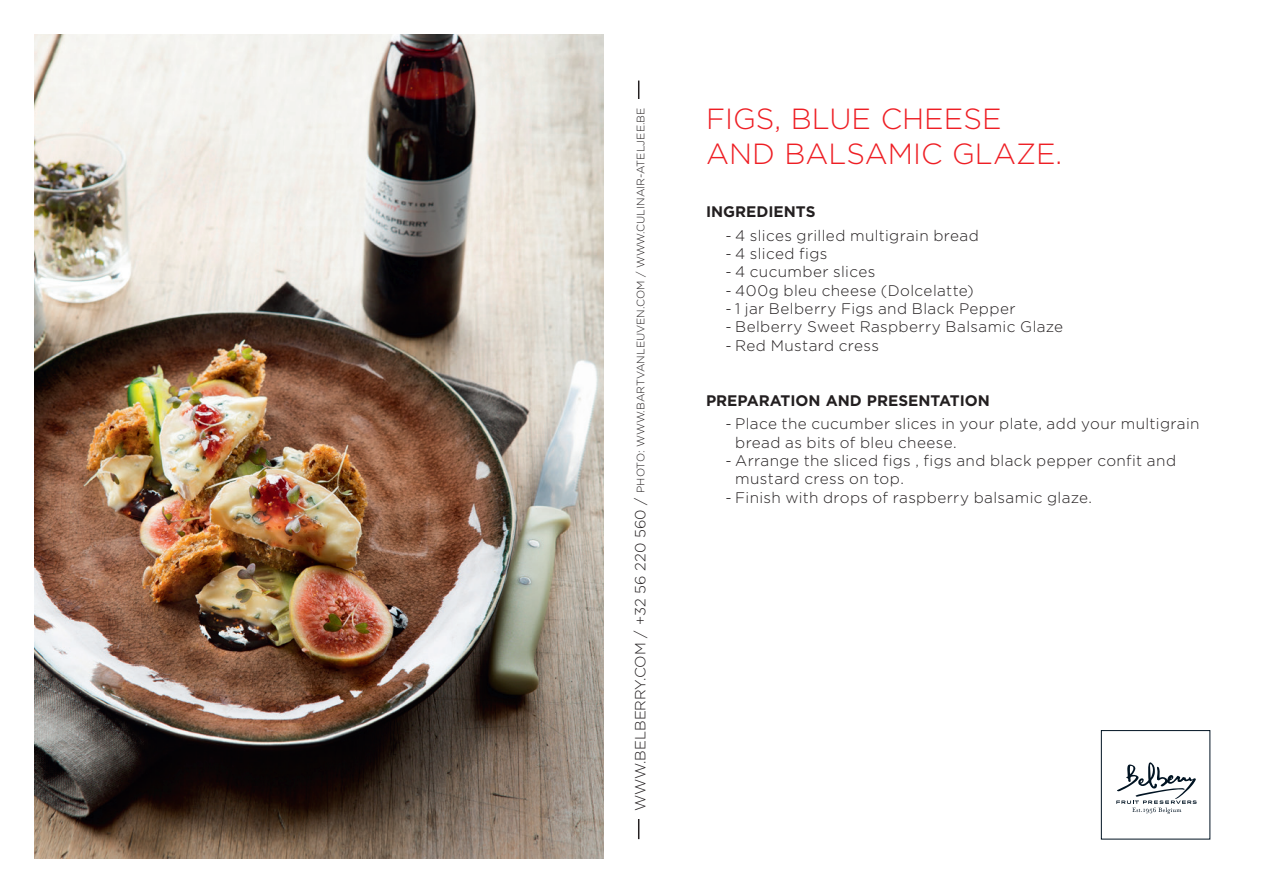
<style>
.page{position:relative;width:1276px;height:893px;background:#fff}
.page>*{position:absolute;margin:0;border:0;box-sizing:border-box;transform-origin:0 0}
.t1{font:300 29.1px/34.8px "Gotham";color:#ee1e24}
.t2{font:300 15.3px/18.3px "Gotham";letter-spacing:.025em;color:#231f20}
.t3{font:700 15.3px "Gotham";color:#231f20}
.t4{font:300 10.8px "Gotham";color:#231f20}
.s1{font-size:14.7px}
.s2{font-size:14.1px}
</style>
<div class="page">
<div style="left:1101px;top:730px;width:109px;height:109px;border:1px solid #001322"></div>
<svg style="left:1116px;top:762px;width:80px;height:52px"></svg>
<hr style="left:638px;top:81px;width:1px;height:758px;background:#231f20">
<div style="left:634px;top:99px;width:39px;height:720px;background:#fff"></div>
<img style="left:34px;top:34px;width:570px;height:825px">
<p class="t4" style="left:634px;top:811px;width:705px;rotate:-90deg"><span class="s1">WWW.BELBERRY.COM / +32 56 220 560</span> <span class="s2">/</span> PHOTO: WWW.BARTVANLEUVEN.COM / WWW.CULINAIR-ATELJEE.BE</p>
<h1 class="t1" style="left:706px;top:100px;width:358px">FIGS, BLUE CHEESE<br>AND BALSAMIC GLAZE.</h1>
<p class="t3" style="left:706px;top:201px;width:111px">INGREDIENTS</p>
<p class="t2" style="left:725px;top:226px;width:255px">- 4 slices grilled multigrain bread</p>
<p class="t2" style="left:725px;top:244px;width:103px">- 4 sliced figs</p>
<p class="t2" style="left:725px;top:262px;width:151px">- 4 cucumber slices</p>
<p class="t2" style="left:725px;top:281px;width:250px">- 400g bleu cheese (Dolcelatte)</p>
<p class="t2" style="left:725px;top:299px;width:292px">- 1 jar Belberry Figs and Black Pepper</p>
<p class="t2" style="left:725px;top:317px;width:339px">- Belberry Sweet Raspberry Balsamic Glaze</p>
<p class="t2" style="left:725px;top:336px;width:155px">- Red Mustard cress</p>
<p class="t3" style="left:706px;top:390px;width:285px">PREPARATION AND PRESENTATION</p>
<p class="t2" style="left:735px;top:414px;width:466px;text-indent:-10px">- Place the cucumber slices in your plate, add your multigrain bread as bits of bleu cheese.</p>
<p class="t2" style="left:735px;top:451px;width:442px;text-indent:-10px">- Arrange the sliced figs , figs and black pepper confit and mustard cress on top.</p>
<p class="t2" style="left:725px;top:488px;width:368px">- Finish with drops of raspberry balsamic glaze.</p>
</div>
